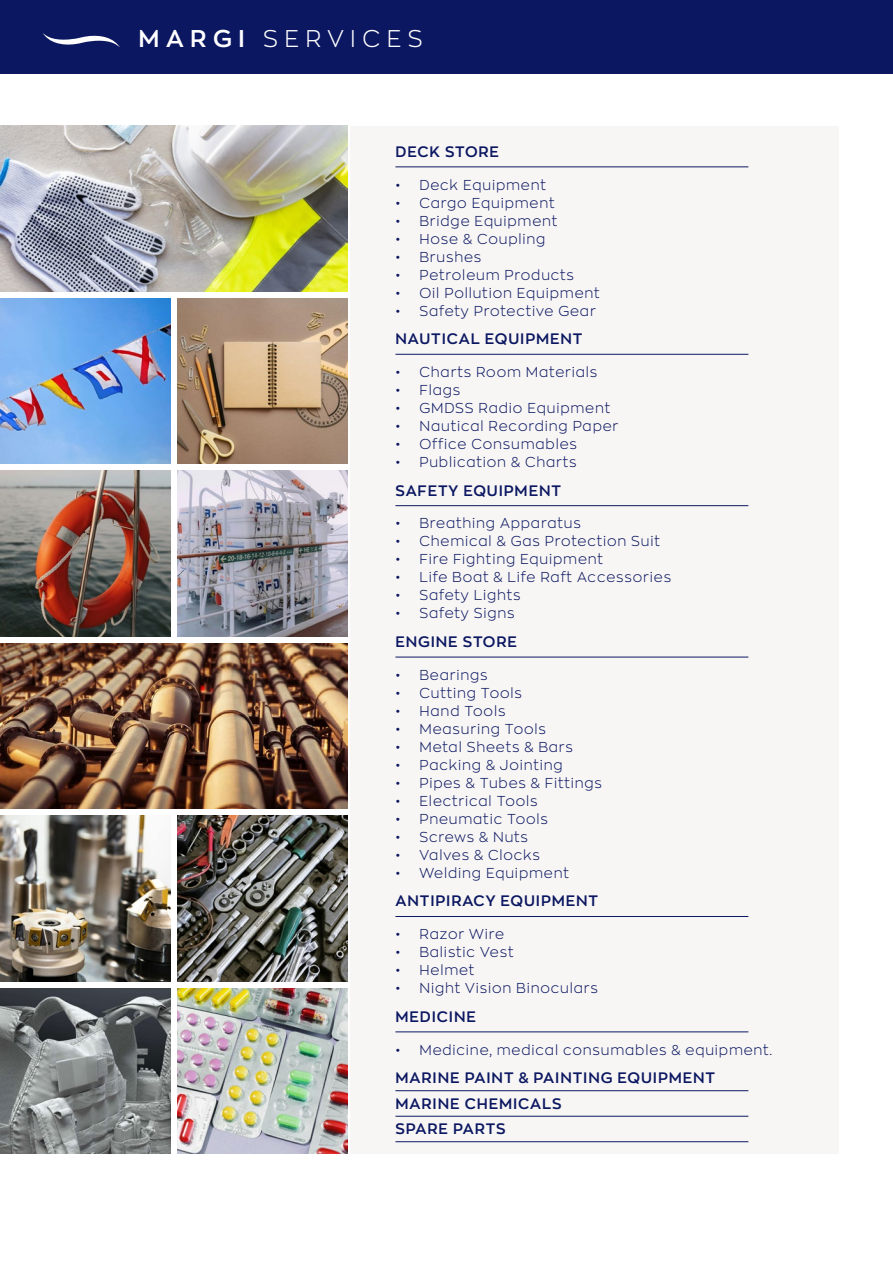
<style>
.page{position:relative;width:893px;height:1263px;background:#fff}
.page>*{position:absolute;margin:0;border:0;box-sizing:border-box;transform-origin:0 0}
.t1{font:300 24px "Zona Pro";letter-spacing:.27em;color:#fff}
.t2{font:600 15px/25.5px "Zona Pro";letter-spacing:.06em;color:#0b1761}
.t3{font:300 14.25px "Zona Pro";letter-spacing:.06em;color:#0b1761}
.s1{font-weight:600}
</style>
<div class="page">
<div style="left:0;top:0;width:893px;height:73px;background:#0b1761"></div>
<div style="left:351px;top:126px;width:488px;height:1027px;background:#f8f6f5"></div>
<hr style="left:395px;top:166px;width:353px;height:1px;background:#0b1761">
<hr style="left:395px;top:354px;width:353px;height:1px;background:#0b1761">
<hr style="left:395px;top:505px;width:353px;height:1px;background:#0b1761">
<hr style="left:395px;top:657px;width:353px;height:1px;background:#0b1761">
<hr style="left:395px;top:916px;width:353px;height:1px;background:#0b1761">
<hr style="left:395px;top:1031px;width:353px;height:1px;background:#0b1761">
<hr style="left:395px;top:1090px;width:353px;height:1px;background:#0b1761">
<hr style="left:395px;top:1116px;width:353px;height:1px;background:#0b1761">
<hr style="left:395px;top:1141px;width:353px;height:1px;background:#0b1761">
<img style="left:0;top:126px;width:348px;height:165px">
<img style="left:0;top:471px;width:170px;height:165px">
<img style="left:0;top:816px;width:170px;height:165px">
<img style="left:0;top:298px;width:170px;height:166px">
<img style="left:177px;top:298px;width:171px;height:166px">
<img style="left:0;top:643px;width:348px;height:166px">
<img style="left:0;top:988px;width:170px;height:165px">
<img style="left:177px;top:471px;width:171px;height:165px">
<img style="left:177px;top:816px;width:171px;height:165px">
<img style="left:177px;top:988px;width:171px;height:165px">
<svg style="left:43px;top:33px;width:77px;height:14px"></svg>
<h1 class="t1" style="left:139px;top:23px;width:285px"><span class="s1">MARGI</span> SERVICES</h1>
<p class="t2" style="left:395px;top:138px;width:105px">DECK STORE</p>
<p class="t3" style="left:395px;top:175px;width:152px">• Deck Equipment</p>
<p class="t3" style="left:395px;top:193px;width:161px">• Cargo Equipment</p>
<p class="t3" style="left:395px;top:211px;width:163px">• Bridge Equipment</p>
<p class="t3" style="left:395px;top:229px;width:151px">• Hose &amp; Coupling</p>
<p class="t3" style="left:395px;top:247px;width:87px">• Brushes</p>
<p class="t3" style="left:395px;top:265px;width:180px">• Petroleum Products</p>
<p class="t3" style="left:395px;top:283px;width:206px">• Oil Pollution Equipment</p>
<p class="t3" style="left:395px;top:301px;width:202px">• Safety Protective Gear</p>
<p class="t2" style="left:395px;top:326px;width:189px">NAUTICAL EQUIPMENT</p>
<p class="t3" style="left:395px;top:363px;width:203px">• Charts Room Materials</p>
<p class="t3" style="left:395px;top:381px;width:66px">• Flags</p>
<p class="t3" style="left:395px;top:399px;width:216px">• GMDSS Radio Equipment</p>
<p class="t3" style="left:395px;top:417px;width:224px">• Nautical Recording Paper</p>
<p class="t3" style="left:395px;top:435px;width:183px">• Office Consumables</p>
<p class="t3" style="left:395px;top:453px;width:183px">• Publication &amp; Charts</p>
<p class="t2" style="left:395px;top:477px;width:167px">SAFETY EQUIPMENT</p>
<p class="t3" style="left:395px;top:514px;width:187px">• Breathing Apparatus</p>
<p class="t3" style="left:395px;top:532px;width:266px">• Chemical &amp; Gas Protection Suit</p>
<p class="t3" style="left:395px;top:550px;width:209px">• Fire Fighting Equipment</p>
<p class="t3" style="left:395px;top:568px;width:277px">• Life Boat &amp; Life Raft Accessories</p>
<p class="t3" style="left:395px;top:586px;width:127px">• Safety Lights</p>
<p class="t3" style="left:395px;top:604px;width:121px">• Safety Signs</p>
<p class="t2" style="left:395px;top:628px;width:123px">ENGINE STORE</p>
<p class="t3" style="left:395px;top:665px;width:94px">• Bearings</p>
<p class="t3" style="left:395px;top:683px;width:128px">• Cutting Tools</p>
<p class="t3" style="left:395px;top:701px;width:112px">• Hand Tools</p>
<p class="t3" style="left:395px;top:719px;width:152px">• Measuring Tools</p>
<p class="t3" style="left:395px;top:737px;width:179px">• Metal Sheets &amp; Bars</p>
<p class="t3" style="left:395px;top:755px;width:169px">• Packing &amp; Jointing</p>
<p class="t3" style="left:395px;top:773px;width:208px">• Pipes &amp; Tubes &amp; Fittings</p>
<p class="t3" style="left:395px;top:791px;width:144px">• Electrical Tools</p>
<p class="t3" style="left:395px;top:809px;width:154px">• Pneumatic Tools</p>
<p class="t3" style="left:395px;top:827px;width:134px">• Screws &amp; Nuts</p>
<p class="t3" style="left:395px;top:845px;width:146px">• Valves &amp; Clocks</p>
<p class="t3" style="left:395px;top:863px;width:175px">• Welding Equipment</p>
<p class="t2" style="left:395px;top:888px;width:204px">ANTIPIRACY EQUIPMENT</p>
<p class="t3" style="left:395px;top:925px;width:110px">• Razor Wire</p>
<p class="t3" style="left:395px;top:943px;width:120px">• Balistic Vest</p>
<p class="t3" style="left:395px;top:961px;width:80px">• Helmet</p>
<p class="t3" style="left:395px;top:979px;width:204px">• Night Vision Binoculars</p>
<p class="t2" style="left:395px;top:1003px;width:82px">MEDICINE</p>
<p class="t3" style="left:395px;top:1040px;width:378px">• Medicine, medical consumables &amp; equipment.</p>
<p class="t2" style="left:395px;top:1064px;width:321px">MARINE PAINT &amp; PAINTING EQUIPMENT<br>MARINE CHEMICALS<br>SPARE PARTS</p>
</div>
